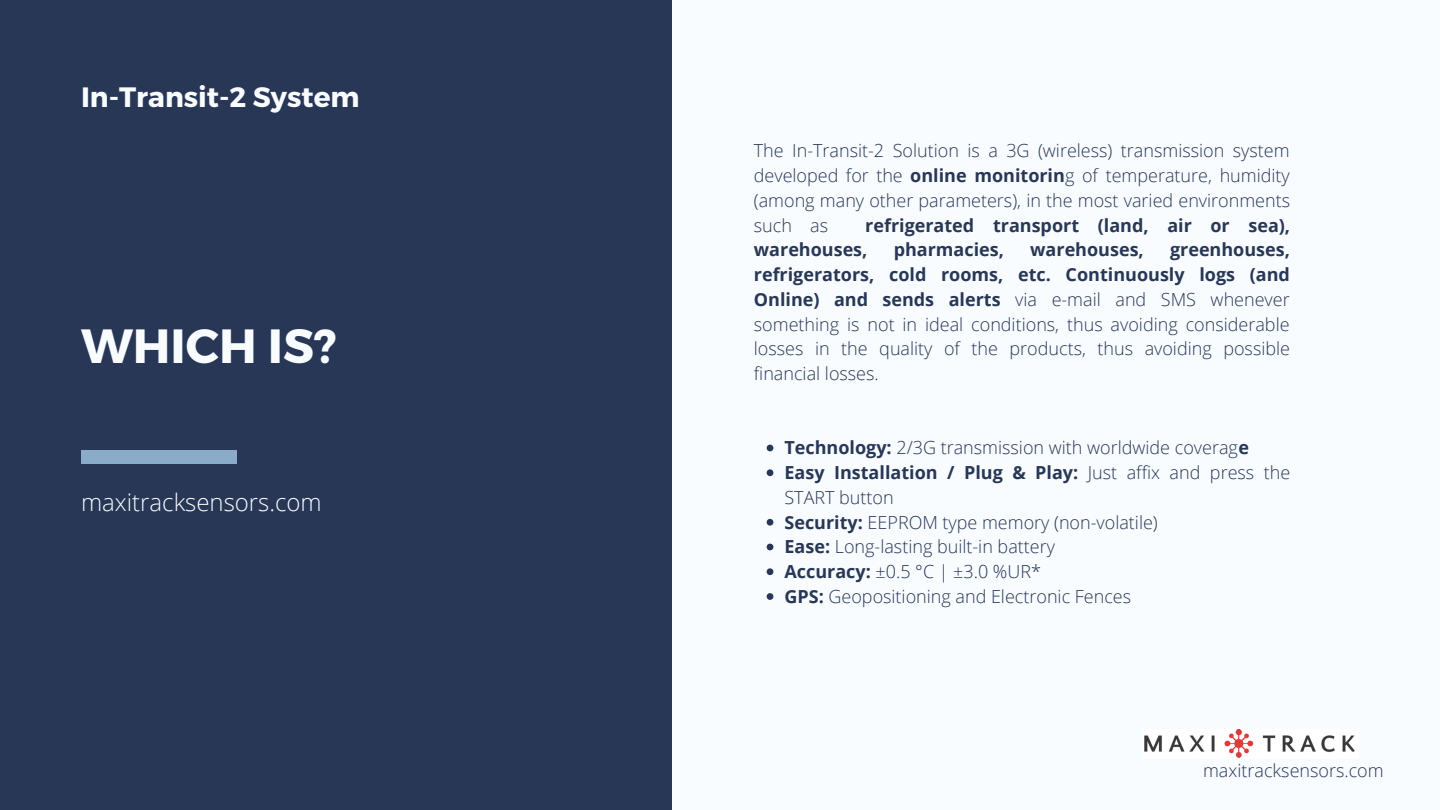
<style>
.page{position:relative;width:1440px;height:810px;background:#f9fcff}
.page>*{position:absolute;margin:0;border:0;box-sizing:border-box;transform-origin:0 0}
.t1{font:700 48px "Montserrat";color:#f9fcff}
.t2{font:700 28px "Montserrat";color:#f9fcff}
.t3{font:300 24px "Open Sans";color:#f9fcff}
.t4{font:300 18px/24.8px "Open Sans";color:#273755;text-align:justify}
.t5{font:700 18px/24.8px "Open Sans";color:#273755}
.s1{font-weight:700}
</style>
<div class="page">
<div style="left:0;top:0;width:672px;height:810px;background:#273755"></div>
<div style="left:81px;top:450px;width:155px;height:14px;background:#8aabca"></div>
<svg style="left:767px;top:445px;width:6px;height:6px"></svg>
<svg style="left:767px;top:469px;width:6px;height:7px"></svg>
<svg style="left:767px;top:519px;width:6px;height:7px"></svg>
<svg style="left:767px;top:544px;width:6px;height:6px"></svg>
<svg style="left:767px;top:568px;width:6px;height:7px"></svg>
<svg style="left:767px;top:593px;width:6px;height:7px"></svg>
<img style="left:1144px;top:729px;width:211px;height:29px">
<h2 class="t2" style="left:81px;top:78px;width:280px">In-Transit-2 System</h2>
<h1 class="t1" style="left:81px;top:314px;width:257px">WHICH IS?</h1>
<h3 class="t3" style="left:81px;top:485px;width:242px">maxitracksensors.com</h3>
<p class="t4" style="left:754px;top:138px;width:538px">The In-Transit-2 Solution is a 3G (wireless) transmission system developed for the <span class="s1">online monitorin</span>g of temperature, humidity (among many other parameters), in the most varied environments such as</p>
<p class="t5" style="left:754px;top:212px;width:538px;text-indent:111px">refrigerated transport (land, air or sea), warehouses,</p>
<p class="t4" style="left:754px;top:237px;width:538px;text-indent:416px"><span class="s1">greenhouses, refrigerators, cold rooms, etc. Continuously logs (and Online) and sends alerts</span> via e-mail and SMS whenever something is not in ideal conditions, thus avoiding considerable losses in the quality of the products, thus avoiding possible financial losses.</p>
<p class="t5" style="left:894px;top:237px;width:112px">pharmacies,</p>
<p class="t5" style="left:1030px;top:237px;width:115px">warehouses,</p>
<p class="t4" style="left:785px;top:435px;width:507px;text-align:left"><span class="s1">Technology:</span> 2/3G transmission with worldwide coverag<span class="s1">e Easy Installation / Plug &amp; Play:</span> Just affix and press the START button<br><span class="s1">Security:</span> EEPROM type memory (non-volatile)<br><span class="s1">Ease:</span> Long-lasting built-in battery<br><span class="s1">Accuracy:</span> ±0.5 °C | ±3.0 %UR*<br><span class="s1">GPS:</span> Geopositioning and Electronic Fences</p>
<p class="t4" style="left:1203px;top:758px;width:182px">maxitracksensors.com</p>
</div>
